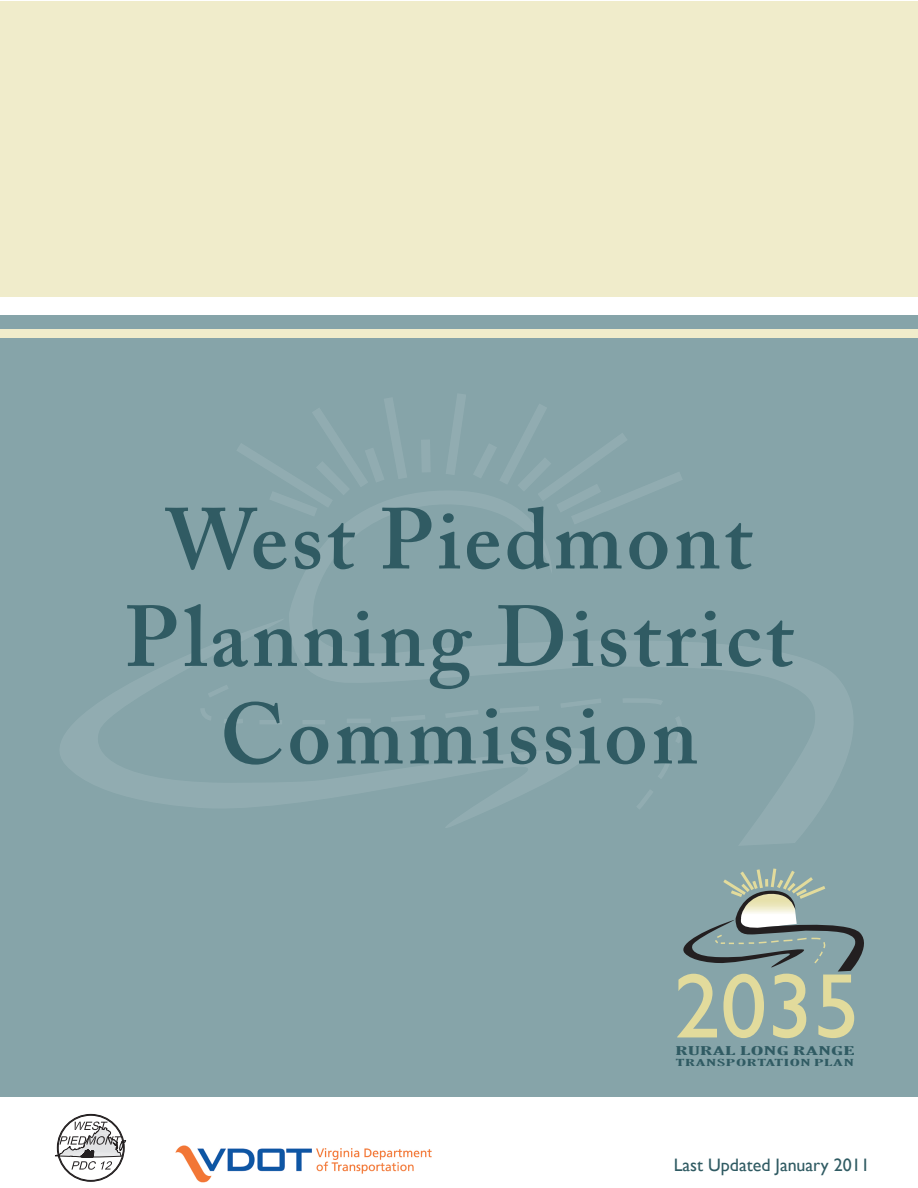
<style>
.page{position:relative;width:918px;height:1188px;background:#fff}
.page>*{position:absolute;margin:0;border:0;box-sizing:border-box;transform-origin:0 0}
.t1{font:92.25px "Gill Sans";color:#e2db9c}
.t2{font:600 85.5px/97.5px "Adobe Caslon Pro";letter-spacing:.04em;color:#305b63;text-align:center}
.t3{font:18px "Gill Sans";color:#305b63}
.t4{font:extra-condensed 11.55px "Gloucester";letter-spacing:.02em;color:#305b63;scale:2.44 1}
.t5{font:extra-condensed 9.3px "Gloucester";letter-spacing:.04em;color:#305b63;scale:2.44 1}
</style>
<div class="page">
<img style="left:175px;top:1145px;width:257px;height:38px">
<svg style="left:55px;top:1114px;width:71px;height:68px"></svg>
<div style="left:0;top:2px;width:918px;height:312px;background:#f0eccb"></div>
<div style="left:1px;top:311px;width:917px;height:786px;background:#86a4a9"></div>
<div style="left:1px;top:297px;width:917px;height:18px;background:#fff"></div>
<div style="left:1px;top:329px;width:917px;height:8px;background:#f0eccb"></div>
<svg style="left:60px;top:620px;width:229px;height:188px"></svg>
<svg style="left:208px;top:685px;width:21px;height:13px"></svg>
<svg style="left:200px;top:708px;width:11px;height:13px"></svg>
<svg style="left:224px;top:719px;width:19px;height:5px"></svg>
<hr style="left:259px;top:720px;width:23px;height:4px;background:#91acb1">
<svg style="left:289px;top:525px;width:564px;height:320px"></svg>
<svg style="left:237px;top:394px;width:445px;height:131px"></svg>
<svg style="left:683px;top:868px;width:181px;height:104px"></svg>
<p class="t2" style="left:166px;top:490px;width:588px">West Piedmont</p>
<p class="t2" style="left:124px;top:588px;width:671px">Planning District<br>Commission</p>
<p class="t1" style="left:674px;top:953px;width:187px">2035</p>
<p class="t4" style="left:676px;top:1044px;width:75px">RURAL LONG RANGE</p>
<p class="t5" style="left:676px;top:1057px;width:74px">TRANSPORTATION PLAN</p>
<p class="t3" style="left:674px;top:1155px;width:198px">Last Updated January 2011</p>
</div>
